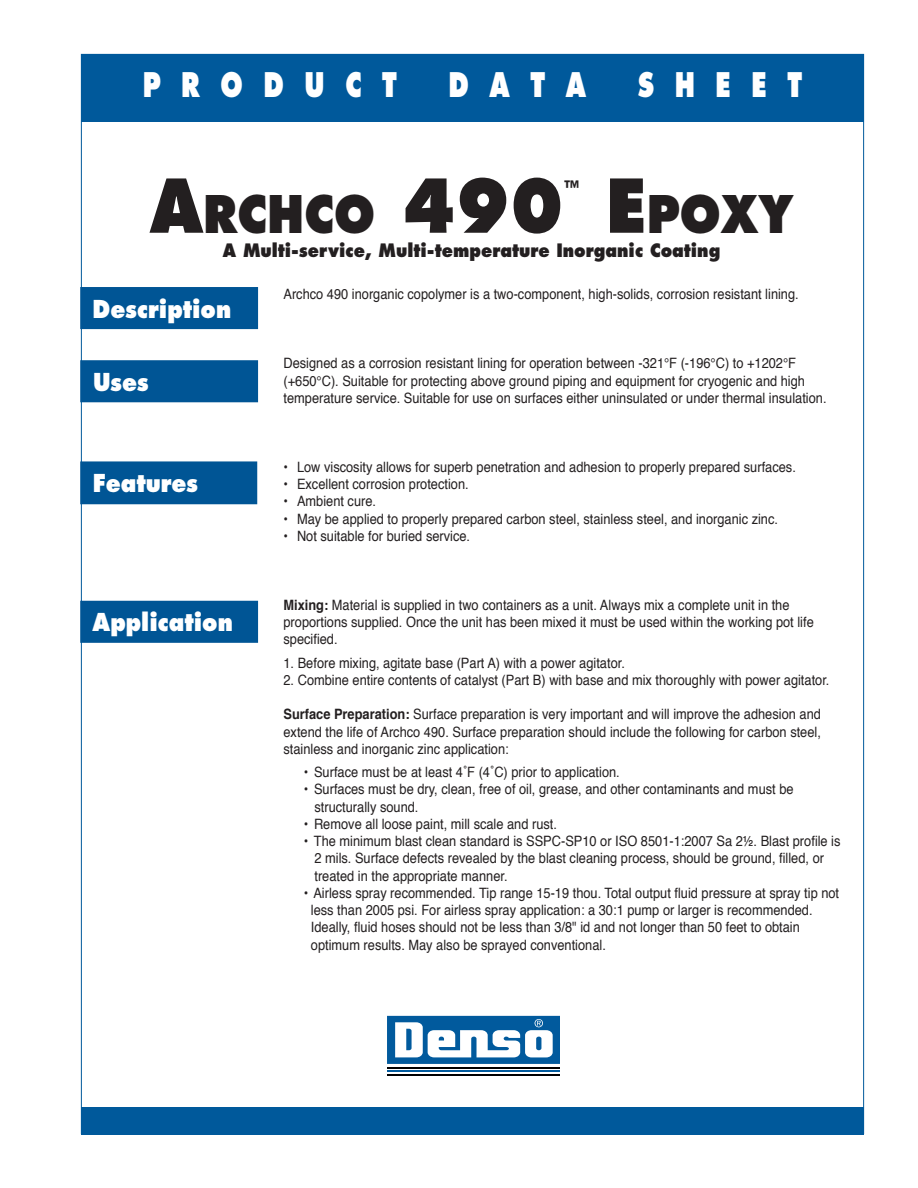
<style>
.page{position:relative;width:918px;height:1188px;background:#fff}
.page>*{position:absolute;margin:0;border:0;box-sizing:border-box;transform-origin:0 0}
.t1{font:800 50.4px "Futura";color:#231f20;scale:.9 1}
.t2{font:800 33px "Futura";color:#fff;scale:.75 1}
.t3{font:800 24px "Futura";color:#fff;scale:.9 1}
.t4{font:800 18px "Futura";color:#231f20;scale:.9 1}
.t5{font:14.25px/17.2px "Helvetica";color:#231f20;scale:.9 1}
.s1{font-size:72px}
.s2{font-weight:700}
</style>
<div class="page">
<div style="left:81px;top:54px;width:783px;height:68px;background:#00599b"></div>
<div style="left:81px;top:1107px;width:783px;height:27px;background:#00599b"></div>
<svg style="left:387px;top:1015px;width:173px;height:61px"></svg>
<hr style="left:387px;top:1067px;width:173px;height:2px;background:#000001">
<hr style="left:387px;top:1071px;width:173px;height:1px;background:#015a9d">
<hr style="left:387px;top:1074px;width:173px;height:1px;background:#000001">
<svg style="left:387px;top:1016px;width:173px;height:48px"></svg>
<div style="left:81px;top:288px;width:176px;height:40px;background:#005595"></div>
<div style="left:80px;top:287px;width:178px;height:42px;border:2px solid #005595"></div>
<div style="left:81px;top:361px;width:176px;height:41px;background:#005595"></div>
<div style="left:80px;top:360px;width:178px;height:42px;border:2px solid #005595"></div>
<div style="left:81px;top:462px;width:175px;height:42px;background:#005595"></div>
<div style="left:80px;top:461px;width:177px;height:43px;border:2px solid #005595"></div>
<div style="left:81px;top:602px;width:176px;height:40px;background:#005595"></div>
<div style="left:80px;top:601px;width:178px;height:42px;border:2px solid #005595"></div>
<h2 class="t2" style="left:143px;top:67px;width:341px">P R O D U C T</h2>
<h2 class="t2" style="left:448px;top:67px;width:185px">D A T A</h2>
<h2 class="t2" style="left:638px;top:67px;width:221px">S H E E T</h2>
<h1 class="t1" style="left:150px;top:186px;width:462px"><span class="s1">A</span>RCHCO <span class="s1">490</span></h1>
<p class="t4" style="left:564px;top:177px;width:19px">™</p>
<h1 class="t1" style="left:606px;top:186px;width:210px"><span class="s1">E</span>POXY</h1>
<p class="t4" style="left:223px;top:240px;width:554px">A Multi-service, Multi-temperature Inorganic Coating</p>
<h3 class="t3" style="left:93px;top:295px;width:156px">Description</h3>
<p class="t5" style="left:284px;top:287px;width:574px">Archco 490 inorganic copolymer is a two-component, high-solids, corrosion resistant lining.</p>
<h3 class="t3" style="left:93px;top:368px;width:63px">Uses</h3>
<h3 class="t3" style="left:93px;top:470px;width:119px">Features</h3>
<h3 class="t3" style="left:93px;top:609px;width:157px">Application</h3>
<p class="t5" style="left:284px;top:356px;width:605px">Designed as a corrosion resistant lining for operation between -321°F (-196°C) to +1202°F (+650°C). Suitable for protecting above ground piping and equipment for cryogenic and high temperature service. Suitable for use on surfaces either uninsulated or under thermal insulation.</p>
<p class="t5" style="left:284px;top:459px;width:571px">• Low viscosity allows for superb penetration and adhesion to properly prepared surfaces.</p>
<p class="t5" style="left:284px;top:477px;width:207px">• Excellent corrosion protection.</p>
<p class="t5" style="left:284px;top:494px;width:104px">• Ambient cure.</p>
<p class="t5" style="left:284px;top:511px;width:551px">• May be applied to properly prepared carbon steel, stainless steel, and inorganic zinc.</p>
<p class="t5" style="left:284px;top:528px;width:209px">• Not suitable for buried service.</p>
<p class="t5" style="left:284px;top:597px;width:591px"><span class="s2">Mixing:</span> Material is supplied in two containers as a unit. Always mix a complete unit in the proportions supplied. Once the unit has been mixed it must be used within the working pot life specified.</p>
<p class="t5" style="left:284px;top:655px;width:381px">1. Before mixing, agitate base (Part A) with a power agitator.</p>
<p class="t5" style="left:284px;top:672px;width:608px">2. Combine entire contents of catalyst (Part B) with base and mix thoroughly with power agitator.</p>
<p class="t5" style="left:284px;top:707px;width:599px;text-align:justify"><span class="s2">Surface Preparation:</span> Surface preparation is very important and will improve the adhesion and extend the life of Archco 490. Surface preparation should include the following for carbon steel, stainless and inorganic zinc application:</p>
<p class="t5" style="left:304px;top:765px;width:353px">• Surface must be at least 4˚F (4˚C) prior to application.</p>
<p class="t5" style="left:314px;top:782px;width:534px;text-indent:-11px">• Surfaces must be dry, clean, free of oil, grease, and other contaminants and must be structurally sound.</p>
<p class="t5" style="left:304px;top:816px;width:283px">• Remove all loose paint, mill scale and rust.</p>
<p class="t5" style="left:314px;top:834px;width:586px;text-indent:-11px">• The minimum blast clean standard is SSPC-SP10 or ISO 8501-1:2007 Sa 2½. Blast profile is<br>2 mils. Surface defects revealed by the blast cleaning process, should be ground, filled, or treated in the appropriate manner.</p>
<p class="t5" style="left:311px;top:885px;width:589px;text-indent:-7px">• Airless spray recommended. Tip range 15-19 thou. Total output fluid pressure at spray tip not less than 2005 psi. For airless spray application: a 30:1 pump or larger is recommended.<br>Ideally, fluid hoses should not be less than 3/8" id and not longer than 50 feet to obtain optimum results. May also be sprayed conventional.</p>
</div>
